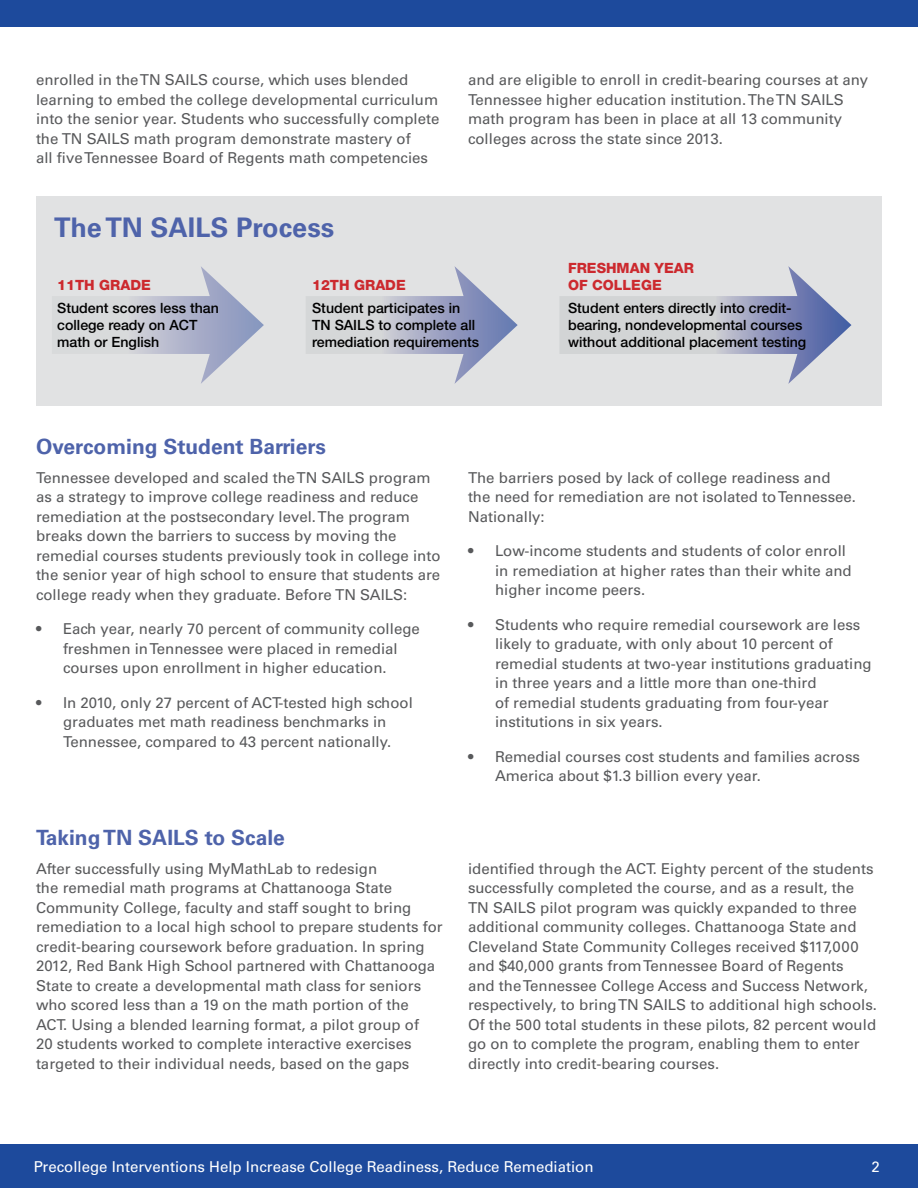
<style>
.page{position:relative;width:918px;height:1188px;background:#fff}
.page>*{position:absolute;margin:0;border:0;box-sizing:border-box;transform-origin:0 0}
.t1{font:700 27px "Univers LT Std";color:#4e63aa}
.t2{font:700 21px "Univers LT Std";color:#4e63aa}
.t3{font:15px/19.5px "Univers LT Std";color:#58595b}
.t4{font:15px "Univers LT Std";color:#fff}
.t5{font:500 14.1px/17px "Helvetica Neue LT Std";color:#000}
.t6{font:800 14.1px/17px "Helvetica Neue LT Std";color:#cc292e}
</style>
<div class="page">
<div style="left:0;top:0;width:918px;height:27px;background:#1d4a9c"></div>
<div style="left:0;top:1145px;width:918px;height:43px;background:#1d4a9c"></div>
<div style="left:36px;top:197px;width:846px;height:209px;background:#e1e2e3"></div>
<svg style="left:129px;top:266px;width:135px;height:118px"></svg>
<svg style="left:306px;top:266px;width:212px;height:118px"></svg>
<svg style="left:560px;top:266px;width:291px;height:118px"></svg>
<p class="t3" style="left:36px;top:70px;width:405px">enrolled in the TN SAILS course, which uses blended learning to embed the college developmental curriculum into the senior year. Students who successfully complete the TN SAILS math program demonstrate mastery of<br>all five Tennessee Board of Regents math competencies</p>
<p class="t3" style="left:468px;top:70px;width:402px">and are eligible to enroll in credit-bearing courses at any Tennessee higher education institution. The TN SAILS math program has been in place at all 13 community colleges across the state since 2013.</p>
<h1 class="t1" style="left:54px;top:211px;width:282px">The TN SAILS Process</h1>
<p class="t6" style="left:57px;top:276px;width:95px">11TH GRADE</p>
<p class="t5" style="left:57px;top:299px;width:163px">Student scores less than college ready on ACT math or English</p>
<p class="t6" style="left:312px;top:276px;width:95px">12TH GRADE</p>
<p class="t5" style="left:312px;top:299px;width:169px">Student participates in<br>TN SAILS to complete all remediation requirements</p>
<p class="t6" style="left:568px;top:260px;width:127px">FRESHMAN YEAR<br>OF COLLEGE</p>
<p class="t5" style="left:568px;top:300px;width:240px">Student enters directly into credit&shy;bearing, nondevelopmental courses without additional placement testing</p>
<h2 class="t2" style="left:36px;top:434px;width:292px">Overcoming Student Barriers</h2>
<p class="t3" style="left:36px;top:468px;width:406px">Tennessee developed and scaled the TN SAILS program as a strategy to improve college readiness and reduce remediation at the postsecondary level. The program breaks down the barriers to success by moving the remedial courses students previously took in college into the senior year of high school to ensure that students are college ready when they graduate. Before TN SAILS:</p>
<p class="t3" style="left:36px;top:619px;width:385px;text-align:center">• Each year, nearly 70 percent of community college freshmen in Tennessee were placed in remedial courses upon enrollment in higher education.</p>
<p class="t3" style="left:36px;top:693px;width:378px;text-align:center">• In 2010, only 27 percent of ACT-tested high school graduates met math readiness benchmarks in<br>Tennessee, compared to 43 percent nationally.</p>
<p class="t3" style="left:468px;top:468px;width:390px">The barriers posed by lack of college readiness and the need for remediation are not isolated to Tennessee.<br>Nationally:</p>
<p class="t3" style="left:495px;top:541px;width:358px;text-indent:-27px">• Low-income students and students of color enroll in remediation at higher rates than their white and higher income peers.</p>
<p class="t3" style="left:495px;top:615px;width:378px;text-indent:-27px">• Students who require remedial coursework are less likely to graduate, with only about 10 percent of remedial students at two-year institutions graduating in three years and a little more than one-third<br>of remedial students graduating from four-year institutions in six years.</p>
<p class="t3" style="left:495px;top:747px;width:367px;text-indent:-27px">• Remedial courses cost students and families across<br>America about $1.3 billion every year.</p>
<h2 class="t2" style="left:36px;top:826px;width:250px">Taking TN SAILS to Scale</h2>
<p class="t3" style="left:36px;top:859px;width:408px">After successfully using MyMathLab to redesign<br>the remedial math programs at Chattanooga State Community College, faculty and staff sought to bring remediation to a local high school to prepare students for credit-bearing coursework before graduation. In spring 2012, Red Bank High School partnered with Chattanooga State to create a developmental math class for seniors who scored less than a 19 on the math portion of the ACT. Using a blended learning format, a pilot group of<br>20 students worked to complete interactive exercises targeted to their individual needs, based on the gaps</p>
<p class="t3" style="left:468px;top:859px;width:411px">identified through the ACT. Eighty percent of the students successfully completed the course, and as a result, the TN SAILS pilot program was quickly expanded to three additional community colleges. Chattanooga State and Cleveland State Community Colleges received $117,000 and $40,000 grants from Tennessee Board of Regents<br>and the Tennessee College Access and Success Network, respectively, to bring TN SAILS to additional high schools.<br>Of the 500 total students in these pilots, 82 percent would go on to complete the program, enabling them to enter directly into credit-bearing courses.</p>
<p class="t4" style="left:34px;top:1158px;width:561px">Precollege Interventions Help Increase College Readiness, Reduce Remediation</p>
<p class="t4" style="left:871px;top:1158px;width:10px">2</p>
</div>
